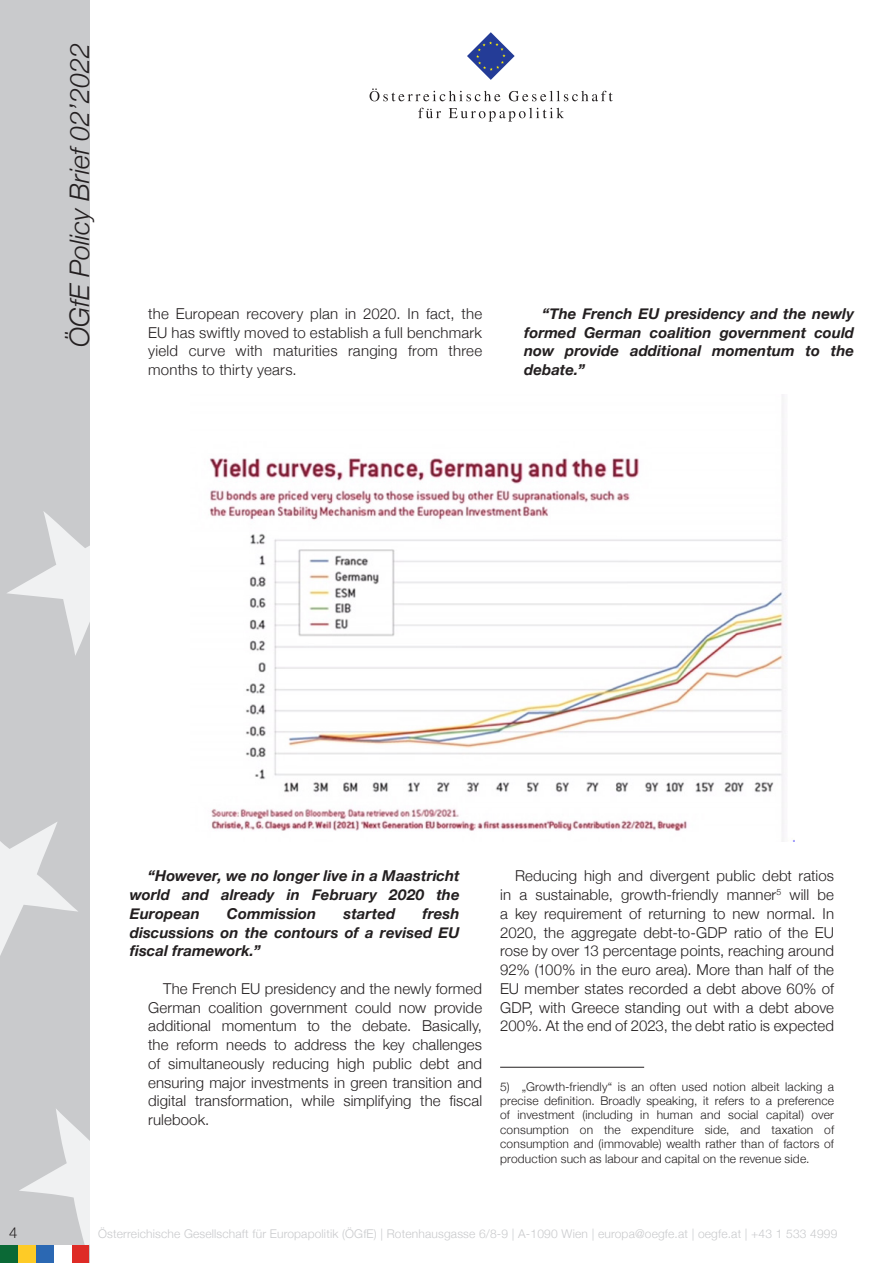
<style>
.page{position:relative;width:893px;height:1263px;background:#fff}
.page>*{position:absolute;margin:0;border:0;box-sizing:border-box;transform-origin:0 0}
.t1{font:italic 300 27px "Helvetica Neue";color:#231f20}
.Standard_Paragraph{font:300 15px/18.8px "Helvetica Neue";letter-spacing:.01em;color:#231f20;text-align:justify}
.Standard_Paragraph-2{font:italic 700 15px/18.8px "Helvetica Neue";letter-spacing:.005em;color:#231f20;text-align:justify}
.Footnotes{font:300 12px/14.4px "Helvetica Neue";letter-spacing:.015em;color:#231f20;text-align:justify}
.t2{font:300 12px "Helvetica Neue";letter-spacing:.015em;color:#c9cacc}
</style>
<div class="page">
<div style="left:0;top:0;width:89px;height:1263px;background:#c9cacc"></div>
<svg style="left:19px;top:1109px;width:70px;height:136px"></svg>
<svg style="left:0;top:822px;width:78px;height:134px"></svg>
<svg style="left:7px;top:511px;width:82px;height:144px"></svg>
<div style="left:18px;top:1245px;width:18px;height:18px;background:#fecb26"></div>
<div style="left:36px;top:1245px;width:18px;height:18px;background:#2b68b3"></div>
<div style="left:71px;top:1245px;width:18px;height:18px;background:#de2b26"></div>
<div style="left:0;top:1245px;width:18px;height:18px;background:#0b6936"></div>
<div style="left:54px;top:1245px;width:17px;height:18px;background:#fff"></div>
<svg style="left:467px;top:32px;width:48px;height:48px"></svg>
<svg style="left:370px;top:88px;width:130px;height:13px"></svg>
<svg style="left:509px;top:91px;width:104px;height:10px"></svg>
<svg style="left:418px;top:108px;width:23px;height:10px"></svg>
<svg style="left:449px;top:108px;width:115px;height:14px"></svg>
<hr style="left:500px;top:1067px;width:144px;height:1px;background:#231f20">
<img style="left:209px;top:394px;width:586px;height:447px">
<h1 class="t1" style="left:58px;top:347px;width:305px;rotate:-90deg">ÖGfE Policy Brief 02’2022</h1>
<p class="Standard_Paragraph" style="left:148px;top:303px;width:335px">the European recovery plan in 2020. In fact, the EU has swiftly moved to establish a full benchmark yield curve with maturities ranging from three months to thirty years.</p>
<p class="Standard_Paragraph-2" style="left:524px;top:304px;width:332px;text-indent:18px">“The French EU presidency and the newly formed German coalition government could now provide additional momentum to the debate.”</p>
<p class="Standard_Paragraph-2" style="left:130px;top:867px;width:332px;text-indent:18px">“However, we no longer live in a Maastricht world and already in February 2020 the European</p>
<p class="Standard_Paragraph-2" style="left:227px;top:904px;width:91px">Commission</p>
<p class="Standard_Paragraph-2" style="left:343px;top:904px;width:53px">started</p>
<p class="Standard_Paragraph-2" style="left:130px;top:904px;width:331px;text-indent:293px">fresh discussions on the contours of a revised EU fiscal framework.”</p>
<p class="Standard_Paragraph" style="left:148px;top:978px;width:335px;text-indent:15px">The French EU presidency and the newly formed German coalition government could now provide additional momentum to the debate. Basically, the reform needs to address the key challenges of simultaneously reducing high public debt and ensuring major investments in green transition and digital transformation, while simplifying the fiscal rulebook.</p>
<p class="Standard_Paragraph" style="left:500px;top:865px;width:335px;text-indent:15px">Reducing high and divergent public debt ratios in a sustainable, growth-friendly manner<sup>5</sup> will be a key requirement of returning to new normal. In 2020, the aggregate debt-to-GDP ratio of the EU rose by over 13 percentage points, reaching around 92% (100% in the euro area). More than half of the EU member states recorded a debt above 60% of GDP, with Greece standing out with a debt above 200%. At the end of 2023, the debt ratio is expected</p>
<p class="Footnotes" style="left:500px;top:1078px;width:335px">5) „Growth-friendly“ is an often used notion albeit lacking a precise definition. Broadly speaking, it refers to a preference of investment (including in human and social capital) over consumption on the expenditure side, and taxation of consumption and (immovable) wealth rather than of factors of production such as labour and capital on the revenue side.</p>
<p class="Standard_Paragraph" style="left:9px;top:1222px;width:10px">4</p>
<p class="t2" style="left:98px;top:1224px;width:741px">Österreichische Gesellschaft für Europapolitik (ÖGfE) | Rotenhausgasse 6/8-9 | A-1090 Wien | europa@oegfe.at | oegfe.at | +43 1 533 4999</p>
</div>
